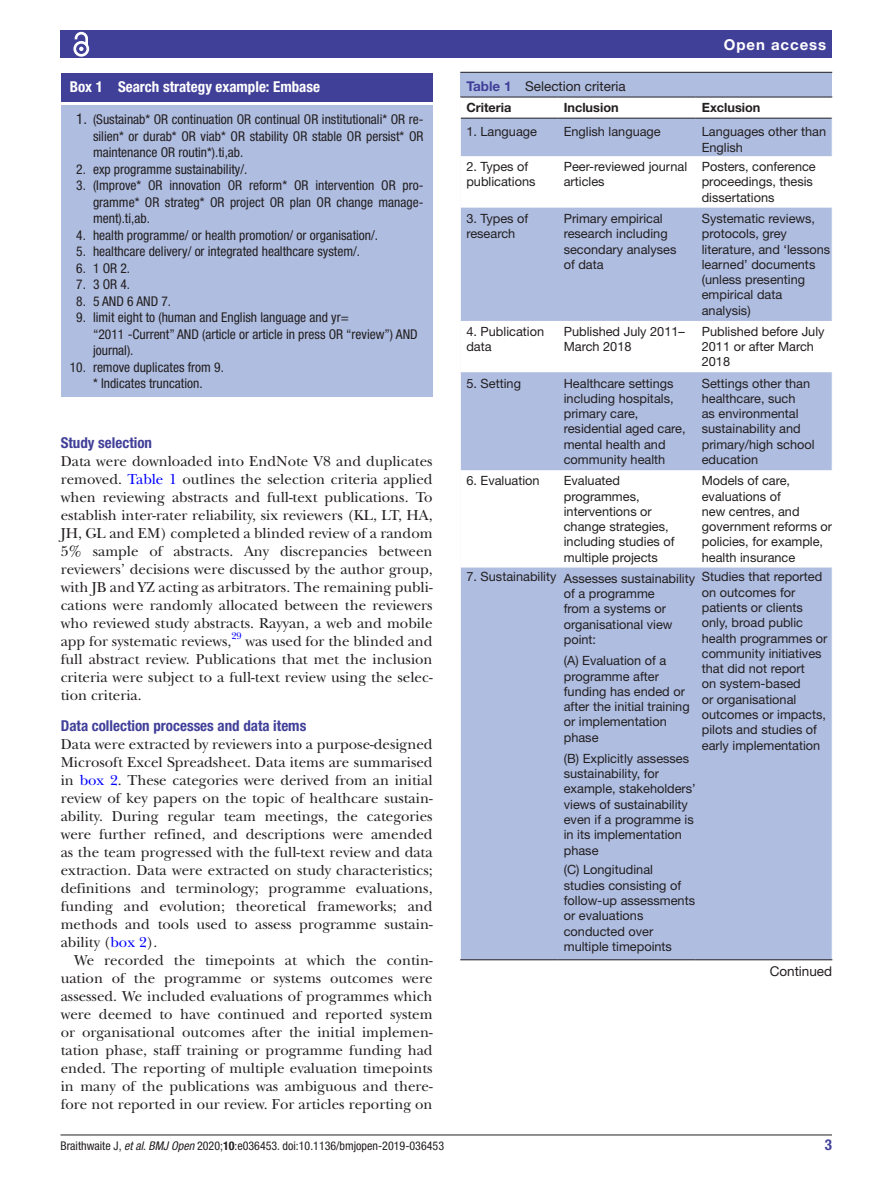
<style>
.page{position:relative;width:893px;height:1191px;background:#fff}
.page>*{position:absolute;margin:0;border:0;box-sizing:border-box;transform-origin:0 0}
.t1{font:15px/18px "New Baskerville";color:#231f20;text-align:justify}
.t2{font:700 condensed 15px "Helvetica Neue LT Std";color:#414099}
.t3{font:700 condensed 15px "Helvetica Neue LT Std";color:#fff}
.t4{font:700 15px "Helvetica Neue LT Std";letter-spacing:.065em;color:#fff}
.t5{font:condensed 13.5px/16.5px "Helvetica Neue LT Std";color:#231f20;text-align:justify}
.t6{font:13.5px "Helvetica Neue LT Std";color:#231f20}
.t7{font:12.75px/15.3px "Helvetica Neue LT Std";color:#231f20}
.t8{font:700 12.75px "Helvetica Neue LT Std";color:#231f20}
.t9{font:condensed 12px "Helvetica Neue LT Std";color:#231f20}
.s1{font-size:15px}
.s2{color:#00f}
.s3{font-weight:700;color:#414099}
.s4{font-style:italic}
.s5{font-weight:700}
</style>
<div class="page">
<hr style="left:61px;top:1134px;width:771px;height:1px;background:#231f20">
<div style="left:61px;top:31px;width:771px;height:27px;background:#414099"></div>
<svg style="left:73px;top:31px;width:17px;height:26px"></svg>
<div style="left:61px;top:73px;width:372px;height:28px;background:#414099"></div>
<div style="left:61px;top:106px;width:372px;height:291px;background:#afbde1"></div>
<div style="left:460px;top:73px;width:372px;height:887px;background:#afbde1"></div>
<hr style="left:460px;top:72px;width:372px;height:1px;background:#231f20">
<div style="left:461px;top:98px;width:371px;height:20px;background:#fff"></div>
<svg style="left:461px;top:119px;width:371px;height:840px"></svg>
<hr style="left:460px;top:97px;width:98px;height:1px;background:#231f20">
<hr style="left:460px;top:118px;width:98px;height:1px;background:#231f20">
<hr style="left:558px;top:97px;width:138px;height:1px;background:#231f20">
<hr style="left:558px;top:118px;width:138px;height:1px;background:#231f20">
<hr style="left:696px;top:97px;width:136px;height:1px;background:#231f20">
<hr style="left:696px;top:118px;width:136px;height:1px;background:#231f20">
<svg style="left:460px;top:97px;width:1px;height:21px"></svg>
<hr style="left:460px;top:118px;width:1px;height:38px;background:#fff">
<hr style="left:460px;top:156px;width:1px;height:52px;background:#fff">
<hr style="left:460px;top:208px;width:1px;height:113px;background:#fff">
<hr style="left:460px;top:321px;width:1px;height:51px;background:#fff">
<hr style="left:460px;top:372px;width:1px;height:98px;background:#fff">
<hr style="left:460px;top:470px;width:1px;height:98px;background:#fff">
<hr style="left:460px;top:568px;width:1px;height:82px;background:#fff">
<hr style="left:460px;top:650px;width:1px;height:97px;background:#fff">
<hr style="left:460px;top:747px;width:1px;height:113px;background:#fff">
<hr style="left:460px;top:860px;width:1px;height:99px;background:#fff">
<hr style="left:460px;top:959px;width:98px;height:1px;background:#231f20">
<hr style="left:558px;top:959px;width:138px;height:1px;background:#231f20">
<hr style="left:696px;top:959px;width:136px;height:1px;background:#231f20">
<p class="t3" style="left:70px;top:78px;width:252px">Box 1 Search strategy example: Embase</p>
<p class="t5" style="left:93px;top:111px;width:332px;text-indent:-17px"><span class="s1">1.</span> (Sustainab* OR continuation OR continual OR institutionali* OR re&shy;silien* or durab* OR viab* OR stability OR stable OR persist* OR maintenance OR routin*).ti,ab.</p>
<p class="t5" style="left:76px;top:161px;width:173px">2. exp programme sustainability/.</p>
<p class="t5" style="left:93px;top:177px;width:332px;text-indent:-17px">3. (Improve* OR innovation OR reform* OR intervention OR pro&shy;gramme* OR strateg* OR project OR plan OR change manage&shy;ment).ti,ab.</p>
<p class="t5" style="left:76px;top:227px;width:303px">4. health programme/ or health promotion/ or organisation/.</p>
<p class="t5" style="left:76px;top:243px;width:285px">5. healthcare delivery/ or integrated healthcare system/.</p>
<p class="t5" style="left:76px;top:260px;width:55px">6. 1 OR 2.</p>
<p class="t5" style="left:76px;top:276px;width:55px">7. 3 OR 4.</p>
<p class="t5" style="left:76px;top:293px;width:96px">8. 5 AND 6 AND 7.</p>
<p class="t5" style="left:93px;top:309px;width:326px;text-align:left;text-indent:-17px">9. limit eight to (human and English language and yr=<br>“2011 -Current” AND (article or article in press OR “review”) AND journal).</p>
<p class="t5" style="left:70px;top:359px;width:156px;text-align:center">10. remove duplicates from 9. * Indicates truncation.</p>
<p class="t2" style="left:61px;top:433px;width:93px">Study selection</p>
<p class="t1" style="left:61px;top:452px;width:373px">Data were downloaded into EndNote V8 and duplicates removed. <span class="s2">Table 1</span> outlines the selection criteria applied when reviewing abstracts and full-text publications. To establish inter-rater reliability, six reviewers (KL, LT, HA, JH, GL and EM) completed a blinded review of a random 5% sample of abstracts. Any discrepancies between reviewers’ decisions were discussed by the author group, with JB and YZ acting as arbitrators. The remaining publi&shy;cations were randomly allocated between the reviewers who reviewed study abstracts. Rayyan, a web and mobile app for systematic reviews,<sup>29</sup> was used for the blinded and full abstract review. Publications that met the inclusion criteria were subject to a full-text review using the selec&shy;tion criteria.</p>
<p class="t2" style="left:61px;top:717px;width:247px">Data collection processes and data items</p>
<p class="t1" style="left:61px;top:735px;width:373px">Data were extracted by reviewers into a purpose-designed Microsoft Excel Spreadsheet. Data items are summarised in <span class="s2">box 2</span>. These categories were derived from an initial review of key papers on the topic of healthcare sustain&shy;ability. During regular team meetings, the categories were further refined, and descriptions were amended as the team progressed with the full-text review and data extraction. Data were extracted on study characteristics; definitions and terminology; programme evaluations, funding and evolution; theoretical frameworks; and methods and tools used to assess programme sustain&shy;ability (<span class="s2">box 2</span>).</p>
<p class="t1" style="left:61px;top:951px;width:373px;text-indent:14px">We recorded the timepoints at which the contin&shy;uation of the programme or systems outcomes were assessed. We included evaluations of programmes which were deemed to have continued and reported system or organisational outcomes after the initial implemen&shy;tation phase, staff training or programme funding had ended. The reporting of multiple evaluation timepoints in many of the publications was ambiguous and there&shy;fore not reported in our review. For articles reporting on</p>
<p class="t4" style="left:724px;top:35px;width:104px">Open access</p>
<p class="t6" style="left:466px;top:78px;width:161px"><span class="s3">Table 1</span> Selection criteria</p>
<p class="t8" style="left:466px;top:100px;width:47px">Criteria</p>
<p class="t8" style="left:564px;top:100px;width:56px">Inclusion</p>
<p class="t8" style="left:702px;top:100px;width:60px">Exclusion</p>
<p class="t7" style="left:466px;top:124px;width:72px">1. Language</p>
<p class="t7" style="left:564px;top:124px;width:99px">English language</p>
<p class="t7" style="left:702px;top:124px;width:126px">Languages other than<br>English</p>
<p class="t7" style="left:466px;top:159px;width:71px">2. Types of publications</p>
<p class="t7" style="left:564px;top:159px;width:125px">Peer-reviewed journal articles</p>
<p class="t7" style="left:702px;top:159px;width:116px">Posters, conference proceedings, thesis dissertations</p>
<p class="t7" style="left:466px;top:210px;width:63px">3. Types of research</p>
<p class="t7" style="left:564px;top:210px;width:114px">Primary empirical research including secondary analyses of data</p>
<p class="t7" style="left:702px;top:210px;width:130px">Systematic reviews, protocols, grey literature, and ‘lessons learned’ documents (unless presenting empirical data analysis)</p>
<p class="t7" style="left:466px;top:323px;width:79px">4. Publication data</p>
<p class="t7" style="left:564px;top:323px;width:123px">Published July 2011–<br>March 2018</p>
<p class="t7" style="left:702px;top:323px;width:124px">Published before July<br>2011 or after March<br>2018</p>
<p class="t7" style="left:466px;top:375px;width:56px">5. Setting</p>
<p class="t7" style="left:564px;top:375px;width:123px">Healthcare settings including hospitals, primary care, residential aged care, mental health and community health</p>
<p class="t7" style="left:702px;top:375px;width:114px">Settings other than healthcare, such<br>as environmental sustainability and primary/high school education</p>
<p class="t7" style="left:466px;top:473px;width:75px">6. Evaluation</p>
<p class="t7" style="left:564px;top:473px;width:112px">Evaluated programmes, interventions or change strategies, including studies of multiple projects</p>
<p class="t7" style="left:702px;top:473px;width:132px">Models of care, evaluations of<br>new centres, and government reforms or policies, for example, health insurance</p>
<p class="t7" style="left:564px;top:570px;width:133px;text-indent:-97px">7. Sustainability Assesses sustainability of a programme<br>from a systems or organisational view point:</p>
<p class="t7" style="left:702px;top:569px;width:127px">Studies that reported on outcomes for patients or clients only, broad public health programmes or community initiatives that did not report<br>on system-based<br>or organisational outcomes or impacts, pilots and studies of early implementation</p>
<p class="t7" style="left:564px;top:653px;width:127px">(A) Evaluation of a programme after funding has ended or after the initial training or implementation phase</p>
<p class="t7" style="left:564px;top:750px;width:134px">(B) Explicitly assesses sustainability, for example, stakeholders’ views of sustainability even if a programme is in its implementation phase</p>
<p class="t7" style="left:564px;top:862px;width:133px">(C) Longitudinal studies consisting of follow-up assessments or evaluations conducted over multiple timepoints</p>
<p class="t6" style="left:770px;top:963px;width:64px">Continued</p>
<p class="t9" style="left:61px;top:1138px;width:385px">Braithwaite J, <span class="s4">et al</span>. <span class="s4">BMJ Open</span> 2020;<span class="s5">10</span>:e036453. doi:10.1136/bmjopen-2019-036453</p>
<p class="t2" style="left:825px;top:1135px;width:9px">3</p>
</div>
